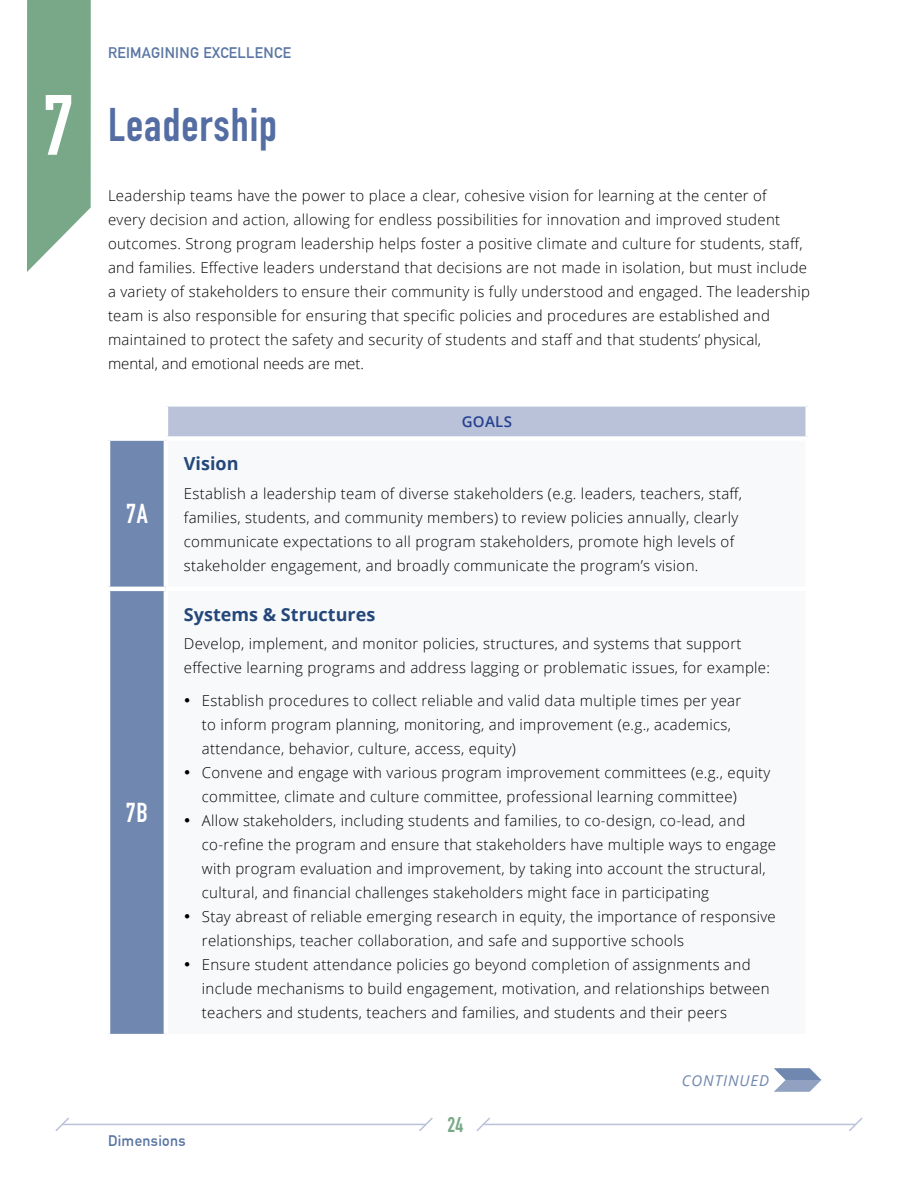
<style>
.page{position:relative;width:918px;height:1188px;background:#fff}
.page>*{position:absolute;margin:0;border:0;box-sizing:border-box;transform-origin:0 0}
.t1{font:700 84px "DIN Condensed";color:#fff}
.t2{font:700 46.5px "DIN Condensed";letter-spacing:.02em;color:#546ea3}
.t3{font:700 27px "DIN Condensed";color:#fff}
.t4{font:700 21px "DIN Condensed";color:#78a887}
.t5{font:700 18px "Open Sans";color:#24477a}
.t6{font:300 15px/24px "Open Sans";letter-spacing:.02em;color:#000}
.t7{font:700 15px "DIN Alternate";letter-spacing:.02em;color:#5975a3}
.t8{font:italic 15px "Open Sans";letter-spacing:.06em;color:#7087b0}
.t9{font:600 15px "Open Sans";letter-spacing:.02em;color:#25408f}
</style>
<div class="page">
<hr style="left:62px;top:1124px;width:364px;height:1px;background:#bac2d9">
<svg style="left:55px;top:1117px;width:16px;height:14px"></svg>
<svg style="left:847px;top:1117px;width:16px;height:14px"></svg>
<svg style="left:417px;top:1117px;width:16px;height:14px"></svg>
<svg style="left:476px;top:1117px;width:16px;height:14px"></svg>
<hr style="left:483px;top:1124px;width:373px;height:1px;background:#bac2d9">
<svg style="left:27px;top:0;width:64px;height:272px;background:#87b294"></svg>
<div style="left:166px;top:404px;width:642px;height:35px;background:#bac2d9"></div>
<div style="left:110px;top:441px;width:54px;height:593px;background:#7087b0"></div>
<div style="left:166px;top:402px;width:644px;height:5px;background:#fff"></div>
<hr style="left:164px;top:407px;width:4px;height:29px;background:#fff">
<hr style="left:806px;top:407px;width:4px;height:29px;background:#fff">
<div style="left:166px;top:436px;width:644px;height:5px;background:#fff"></div>
<hr style="left:106px;top:587px;width:60px;height:4px;background:#fff">
<svg style="left:774px;top:1068px;width:47px;height:24px"></svg>
<h1 class="t1" style="left:43px;top:69px;width:33px">7</h1>
<p class="t7" style="left:108px;top:41px;width:185px">REIMAGINING EXCELLENCE</p>
<h2 class="t2" style="left:108px;top:94px;width:171px">Leadership</h2>
<p class="t6" style="left:108px;top:183px;width:704px">Leadership teams have the power to place a clear, cohesive vision for learning at the center of<br>every decision and action, allowing for endless possibilities for innovation and improved student outcomes. Strong program leadership helps foster a positive climate and culture for students, staff, and families. Effective leaders understand that decisions are not made in isolation, but must include a variety of stakeholders to ensure their community is fully understood and engaged. The leadership team is also responsible for ensuring that specific policies and procedures are established and maintained to protect the safety and security of students and staff and that students’ physical, mental, and emotional needs are met.</p>
<h4 class="t3" style="left:126px;top:496px;width:23px">7A</h4>
<h4 class="t3" style="left:126px;top:794px;width:24px">7B</h4>
<h3 class="t9" style="left:462px;top:412px;width:52px">GOALS</h3>
<h5 class="t5" style="left:184px;top:451px;width:56px">Vision</h5>
<p class="t6" style="left:184px;top:481px;width:560px">Establish a leadership team of diverse stakeholders (e.g. leaders, teachers, staff, families, students, and community members) to review policies annually, clearly communicate expectations to all program stakeholders, promote high levels of stakeholder engagement, and broadly communicate the program’s vision.</p>
<h5 class="t5" style="left:184px;top:601px;width:193px">Systems &amp; Structures</h5>
<p class="t6" style="left:184px;top:631px;width:588px">Develop, implement, and monitor policies, structures, and systems that support effective learning programs and address lagging or problematic issues, for example:</p>
<p class="t6" style="left:202px;top:688px;width:541px;text-indent:-18px">• Establish procedures to collect reliable and valid data multiple times per year to inform program planning, monitoring, and improvement (e.g., academics, attendance, behavior, culture, access, equity)</p>
<p class="t6" style="left:202px;top:760px;width:570px;text-indent:-18px">• Convene and engage with various program improvement committees (e.g., equity committee, climate and culture committee, professional learning committee)</p>
<p class="t6" style="left:202px;top:808px;width:576px;text-indent:-18px">• Allow stakeholders, including students and families, to co-design, co-lead, and co-refine the program and ensure that stakeholders have multiple ways to engage with program evaluation and improvement, by taking into account the structural, cultural, and financial challenges stakeholders might face in participating</p>
<p class="t6" style="left:202px;top:904px;width:575px;text-indent:-18px">• Stay abreast of reliable emerging research in equity, the importance of responsive relationships, teacher collaboration, and safe and supportive schools</p>
<p class="t6" style="left:202px;top:952px;width:569px;text-indent:-18px">• Ensure student attendance policies go beyond completion of assignments and include mechanisms to build engagement, motivation, and relationships between teachers and students, teachers and families, and students and their peers</p>
<h3 class="t4" style="left:447px;top:1110px;width:18px">24</h3>
<p class="t8" style="left:682px;top:1070px;width:89px">CONTINUED</p>
<p class="t7" style="left:108px;top:1130px;width:79px">Dimensions</p>
</div>
